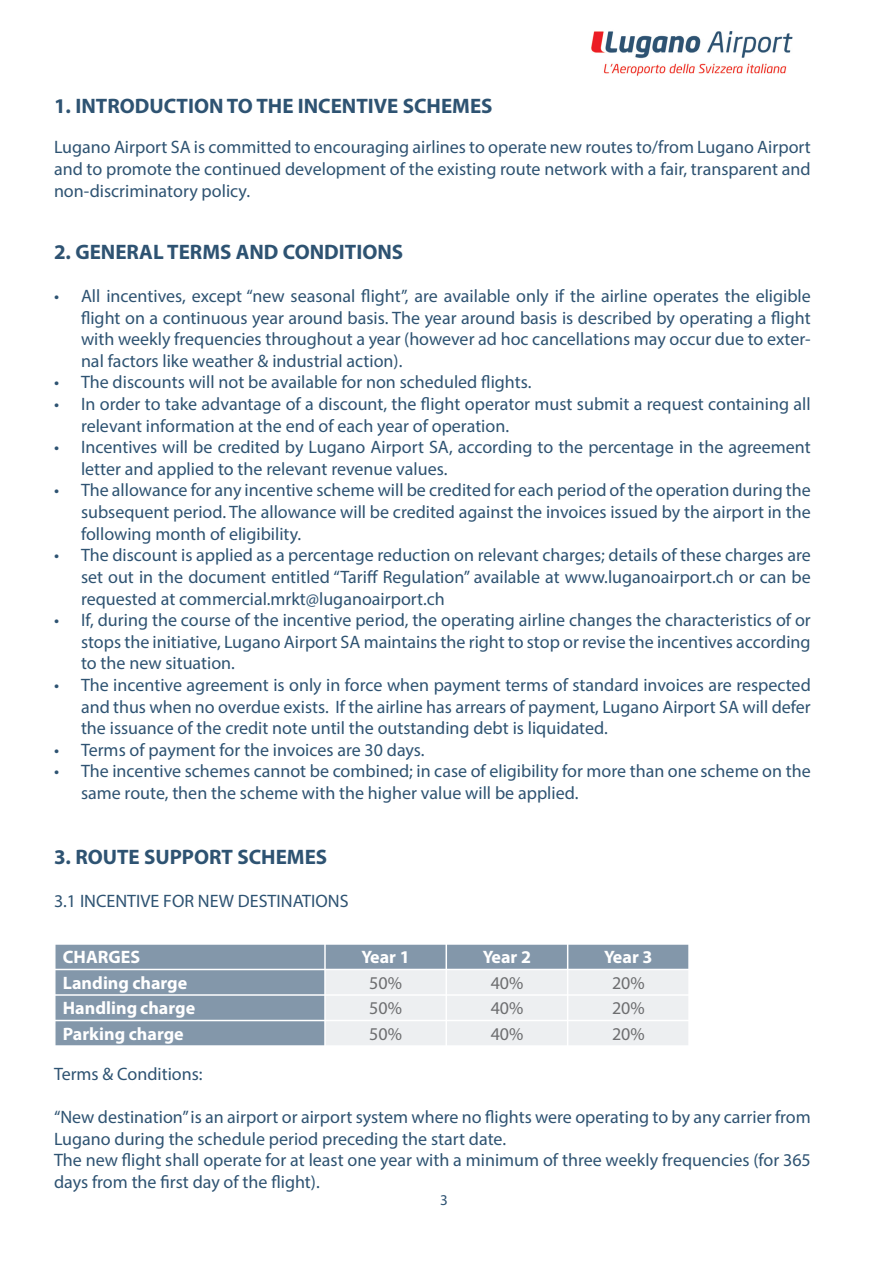
<style>
.page{position:relative;width:893px;height:1263px;background:#fff}
.page>*{position:absolute;margin:0;border:0;box-sizing:border-box;transform-origin:0 0}
.t1{font:700 21px "Myriad Pro";color:#2e5372}
.t2{font:18px/21.6px "Myriad Pro";color:#2e5372;text-align:justify}
.t3{font:700 18px "Myriad Pro";color:#fff}
.t4{font:18px "Myriad Pro";letter-spacing:-.005em;color:#6d6e70}
.t5{font:15px "Myriad Pro";color:#2e5372}
</style>
<div class="page">
<img style="left:591px;top:31px;width:202px;height:45px">
<div style="left:55px;top:944px;width:270px;height:25px;background:#8397aa"></div>
<div style="left:325px;top:944px;width:121px;height:25px;background:#8397aa"></div>
<div style="left:446px;top:944px;width:122px;height:25px;background:#8397aa"></div>
<div style="left:568px;top:944px;width:121px;height:25px;background:#8397aa"></div>
<div style="left:55px;top:969px;width:270px;height:26px;background:#8397aa"></div>
<div style="left:325px;top:969px;width:121px;height:26px;background:#edeff1"></div>
<div style="left:446px;top:969px;width:122px;height:26px;background:#edeff1"></div>
<div style="left:568px;top:969px;width:121px;height:26px;background:#edeff1"></div>
<div style="left:55px;top:995px;width:270px;height:25px;background:#8397aa"></div>
<div style="left:325px;top:995px;width:121px;height:25px;background:#edeff1"></div>
<div style="left:446px;top:995px;width:122px;height:25px;background:#edeff1"></div>
<div style="left:568px;top:995px;width:121px;height:25px;background:#edeff1"></div>
<div style="left:55px;top:1020px;width:270px;height:26px;background:#8397aa"></div>
<div style="left:325px;top:1020px;width:121px;height:26px;background:#edeff1"></div>
<div style="left:446px;top:1020px;width:122px;height:26px;background:#edeff1"></div>
<div style="left:568px;top:1020px;width:121px;height:26px;background:#edeff1"></div>
<hr style="left:324px;top:943px;width:2px;height:104px;background:#fff">
<hr style="left:446px;top:943px;width:1px;height:104px;background:#fff">
<hr style="left:567px;top:943px;width:1px;height:104px;background:#fff">
<hr style="left:54px;top:969px;width:636px;height:1px;background:#fff">
<hr style="left:54px;top:994px;width:636px;height:2px;background:#fff">
<hr style="left:54px;top:1020px;width:636px;height:1px;background:#fff">
<hr style="left:54px;top:943px;width:2px;height:104px;background:#fff">
<hr style="left:688px;top:943px;width:2px;height:104px;background:#fff">
<hr style="left:54px;top:943px;width:636px;height:2px;background:#fff">
<hr style="left:54px;top:1045px;width:636px;height:2px;background:#fff">
<p class="t1" style="left:54px;top:92px;width:440px">1. INTRODUCTION TO THE INCENTIVE SCHEMES</p>
<p class="t2" style="left:54px;top:136px;width:758px">Lugano Airport SA is committed to encouraging airlines to operate new routes to/from Lugano Airport and to promote the continued development of the existing route network with a fair, transparent and non-discriminatory policy.</p>
<p class="t1" style="left:54px;top:238px;width:351px">2. GENERAL TERMS AND CONDITIONS</p>
<p class="t2" style="left:81px;top:285px;width:731px;text-indent:-27px">• All incentives, except “new seasonal flight”, are available only if the airline operates the eligible flight on a continuous year around basis. The year around basis is described by operating a flight with weekly frequencies throughout a year (however ad hoc cancellations may occur due to exter&shy;nal factors like weather &amp; industrial action).</p>
<p class="t2" style="left:54px;top:371px;width:479px">• The discounts will not be available for non scheduled flights.</p>
<p class="t2" style="left:81px;top:393px;width:731px;text-indent:-27px">• In order to take advantage of a discount, the flight operator must submit a request containing all relevant information at the end of each year of operation.</p>
<p class="t2" style="left:81px;top:436px;width:731px;text-indent:-27px">• Incentives will be credited by Lugano Airport SA, according to the percentage in the agreement letter and applied to the relevant revenue values.</p>
<p class="t2" style="left:81px;top:479px;width:731px;text-indent:-27px">• The allowance for any incentive scheme will be credited for each period of the operation during the subsequent period. The allowance will be credited against the invoices issued by the airport in the following month of eligibility.</p>
<p class="t2" style="left:81px;top:544px;width:731px;text-indent:-27px">• The discount is applied as a percentage reduction on relevant charges; details of these charges are set out in the document entitled “Tariff Regulation” available at www.luganoairport.ch or can be requested at commercial.mrkt@luganoairport.ch</p>
<p class="t2" style="left:81px;top:609px;width:731px;text-indent:-27px">• If, during the course of the incentive period, the operating airline changes the characteristics of or stops the initiative, Lugano Airport SA maintains the right to stop or revise the incentives according to the new situation.</p>
<p class="t2" style="left:81px;top:674px;width:731px;text-indent:-27px">• The incentive agreement is only in force when payment terms of standard invoices are respected and thus when no overdue exists. If the airline has arrears of payment, Lugano Airport SA will defer the issuance of the credit note until the outstanding debt is liquidated.</p>
<p class="t2" style="left:54px;top:739px;width:372px">• Terms of payment for the invoices are 30 days.</p>
<p class="t2" style="left:81px;top:760px;width:731px;text-indent:-27px">• The incentive schemes cannot be combined; in case of eligibility for more than one scheme on the same route, then the scheme with the higher value will be applied.</p>
<p class="t1" style="left:54px;top:843px;width:275px">3. ROUTE SUPPORT SCHEMES</p>
<p class="t2" style="left:54px;top:890px;width:296px">3.1 INCENTIVE FOR NEW DESTINATIONS</p>
<p class="t3" style="left:63px;top:945px;width:79px">CHARGES</p>
<p class="t3" style="left:361px;top:945px;width:50px">Year 1</p>
<p class="t3" style="left:483px;top:945px;width:50px">Year 2</p>
<p class="t3" style="left:604px;top:945px;width:50px">Year 3</p>
<p class="t3" style="left:63px;top:971px;width:126px">Landing charge</p>
<p class="t4" style="left:369px;top:971px;width:34px">50%</p>
<p class="t4" style="left:491px;top:971px;width:34px">40%</p>
<p class="t4" style="left:612px;top:971px;width:34px">20%</p>
<p class="t3" style="left:63px;top:996px;width:134px">Handling charge</p>
<p class="t4" style="left:369px;top:997px;width:34px">50%</p>
<p class="t4" style="left:491px;top:997px;width:34px">40%</p>
<p class="t4" style="left:612px;top:997px;width:34px">20%</p>
<p class="t3" style="left:63px;top:1022px;width:122px">Parking charge</p>
<p class="t4" style="left:369px;top:1022px;width:34px">50%</p>
<p class="t4" style="left:491px;top:1022px;width:34px">40%</p>
<p class="t4" style="left:612px;top:1022px;width:34px">20%</p>
<p class="t2" style="left:54px;top:1063px;width:150px">Terms &amp; Conditions:</p>
<p class="t2" style="left:54px;top:1106px;width:758px;text-align:left">“New destination” is an airport or airport system where no flights were operating to by any carrier from Lugano during the schedule period preceding the start date.<br>The new flight shall operate for at least one year with a minimum of three weekly frequencies (for 365 days from the first day of the flight).</p>
<p class="t5" style="left:440px;top:1191px;width:9px">3</p>
</div>
